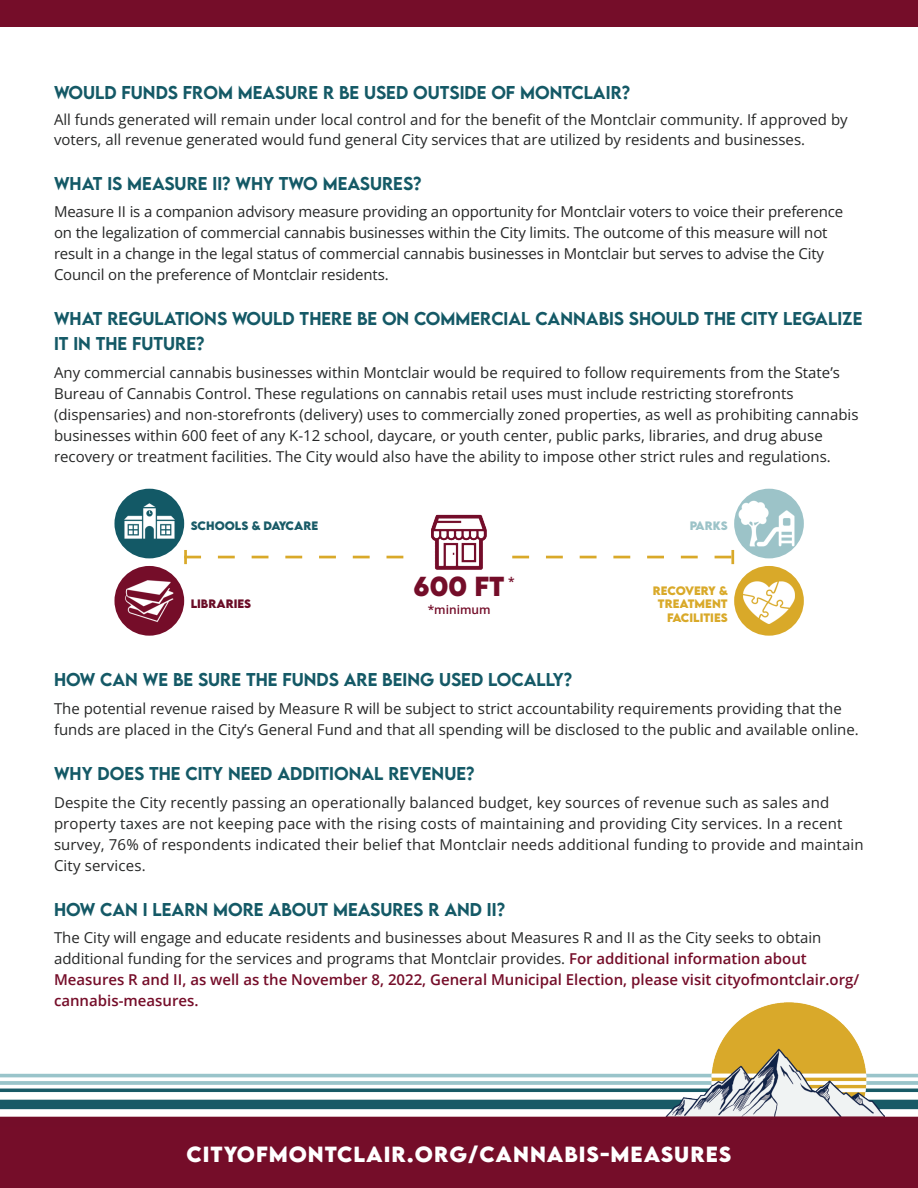
<style>
.page{position:relative;width:918px;height:1188px;background:#fff}
.page>*{position:absolute;margin:0;border:0;box-sizing:border-box;transform-origin:0 0}
.t1{font:700 24.45px "LEMONMILK";color:#740d29}
.t2{font:700 19.5px "LEMONMILK";letter-spacing:.05em;color:#fff}
.t3{font:500 16.5px/24.8px "LEMONMILK";color:#145966}
.t4{font:15px/21px "Open Sans";color:#252626}
.t5{font:600 12px "Open Sans";color:#740d29}
.t6{font:700 10.8px/13.5px "LEMONMILK";color:#d9a929;text-align:right}
.t7{font:700 10.8px "LEMONMILK";color:#195b67}
.t8{font:700 10.8px "LEMONMILK";color:#6a0c26}
.t9{font:700 10.8px "LEMONMILK";color:#9cc3c8}
.s1{font-weight:600;color:#750d29}
</style>
<div class="page">
<img style="left:0;top:1002px;width:918px;height:132px">
<div style="left:0;top:0;width:918px;height:27px;background:#750d29"></div>
<div style="left:1px;top:1127px;width:917px;height:61px;background:#750d29"></div>
<svg style="left:187px;top:556px;width:216px;height:2px"></svg>
<div style="left:114px;top:489px;width:70px;height:69px;background:#135966;border-radius:50%"></div>
<div style="left:114px;top:566px;width:70px;height:70px;background:#750d29;border-radius:50%"></div>
<div style="left:734px;top:489px;width:70px;height:69px;background:#9cc3c8;border-radius:50%"></div>
<div style="left:734px;top:566px;width:70px;height:70px;background:#d9a929;border-radius:50%"></div>
<img style="left:737px;top:494px;width:58px;height:59px">
<img style="left:125px;top:577px;width:50px;height:45px">
<img style="left:124px;top:503px;width:51px;height:35px">
<img style="left:743px;top:581px;width:52px;height:43px">
<hr style="left:184px;top:550px;width:3px;height:14px;background:#d9a929">
<hr style="left:731px;top:550px;width:3px;height:14px;background:#d9a929">
<img style="left:431px;top:514px;width:56px;height:56px">
<svg style="left:512px;top:556px;width:219px;height:2px"></svg>
<p class="t3" style="left:54px;top:80px;width:578px">WOULD FUNDS FROM MEASURE R BE USED OUTSIDE OF MONTCLAIR?</p>
<p class="t4" style="left:54px;top:110px;width:795px;line-height:19.5px">All funds generated will remain under local control and for the benefit of the Montclair community. If approved by voters, all revenue generated would fund general City services that are utilized by residents and businesses.</p>
<p class="t3" style="left:54px;top:171px;width:369px">WHAT IS MEASURE II? WHY TWO MEASURES?</p>
<p class="t4" style="left:54px;top:201px;width:791px">Measure II is a companion advisory measure providing an opportunity for Montclair voters to voice their preference on the legalization of commercial cannabis businesses within the City limits. The outcome of this measure will not result in a change in the legal status of commercial cannabis businesses in Montclair but serves to advise the City Council on the preference of Montclair residents.</p>
<p class="t3" style="left:54px;top:307px;width:810px">WHAT REGULATIONS WOULD THERE BE ON COMMERCIAL CANNABIS SHOULD THE CITY LEGALIZE<br>IT IN THE FUTURE?</p>
<p class="t4" style="left:54px;top:362px;width:806px">Any commercial cannabis businesses within Montclair would be required to follow requirements from the State’s Bureau of Cannabis Control. These regulations on cannabis retail uses must include restricting storefronts (dispensaries) and non-storefronts (delivery) uses to commercially zoned properties, as well as prohibiting cannabis businesses within 600 feet of any K-12 school, daycare, or youth center, public parks, libraries, and drug abuse recovery or treatment facilities. The City would also have the ability to impose other strict rules and regulations.</p>
<p class="t7" style="left:191px;top:518px;width:129px">SCHOOLS &amp; DAYCARE</p>
<p class="t9" style="left:690px;top:518px;width:40px">PARKS</p>
<p class="t8" style="left:191px;top:596px;width:62px">LIBRARIES</p>
<h1 class="t1" style="left:414px;top:570px;width:76px">600 ft</h1>
<p class="t5" style="left:428px;top:601px;width:64px">*minimum</p>
<p class="t5" style="left:508px;top:574px;width:8px">*</p>
<p class="t6" style="left:653px;top:584px;width:77px">RECOVERY &amp;<br>TREATMENT<br>FACILITIES</p>
<p class="t3" style="left:54px;top:667px;width:520px">HOW CAN WE BE SURE THE FUNDS ARE BEING USED LOCALLY?</p>
<p class="t4" style="left:54px;top:698px;width:806px">The potential revenue raised by Measure R will be subject to strict accountability requirements providing that the funds are placed in the City’s General Fund and that all spending will be disclosed to the public and available online.</p>
<p class="t3" style="left:54px;top:761px;width:422px">WHY DOES THE CITY NEED ADDITIONAL REVENUE?</p>
<p class="t4" style="left:54px;top:791px;width:811px">Despite the City recently passing an operationally balanced budget, key sources of revenue such as sales and property taxes are not keeping pace with the rising costs of maintaining and providing City services. In a recent survey, 76% of respondents indicated their belief that Montclair needs additional funding to provide and maintain City services.</p>
<p class="t3" style="left:54px;top:897px;width:453px">HOW CAN I LEARN MORE ABOUT MEASURES R AND II?</p>
<p class="t4" style="left:54px;top:927px;width:807px">The City will engage and educate residents and businesses about Measures R and II as the City seeks to obtain additional funding for the services and programs that Montclair provides. <span class="s1">For additional information about Measures R and II, as well as the November 8, 2022, General Municipal Election, please visit cityofmontclair.org/ cannabis-measures.</span></p>
<h2 class="t2" style="left:187px;top:1141px;width:546px">CITYOFMONTCLAIR.ORG/CANNABIS-MEASURES</h2>
</div>
